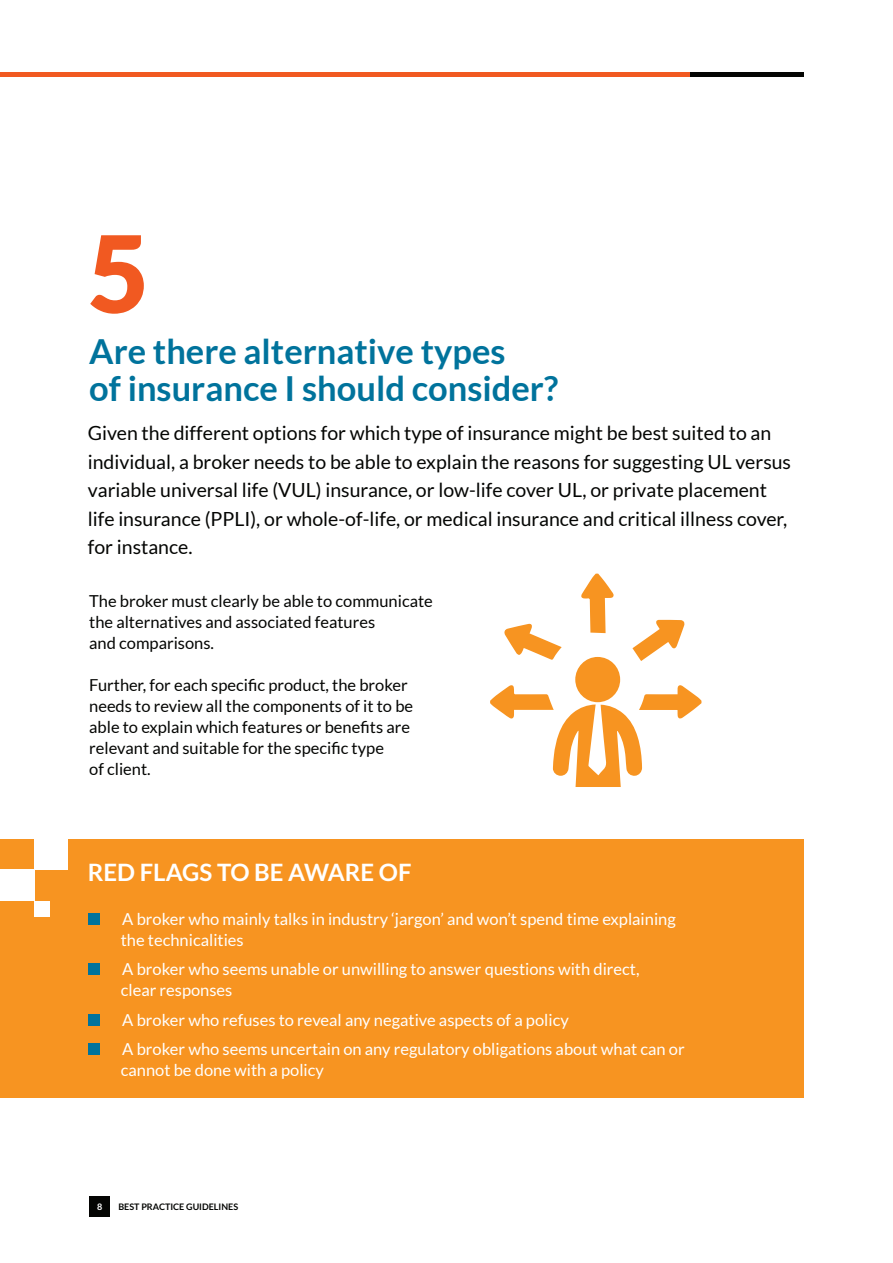
<style>
.page{position:relative;width:893px;height:1263px;background:#fff}
.page>*{position:absolute;margin:0;border:0;box-sizing:border-box;transform-origin:0 0}
.t1{font:900 106.5px "Lato";color:#f15921}
.t2{font:700 34.5px/37.5px "Lato";color:#00739c}
.t3{font:700 24px "Lato";color:#fff}
.t4{font:19.5px/28.5px "Lato";color:#040503}
.t5{font:16.5px/21px "Lato";color:#fff}
.t6{font:16.5px/21px "Lato";color:#040503}
.t7{font:700 9px "Lato";color:#040503}
.t8{font:700 9px "Lato";color:#fff}
</style>
<div class="page">
<div style="left:690px;top:72px;width:114px;height:5px;background:#040503"></div>
<div style="left:0;top:72px;width:690px;height:5px;background:#f15921"></div>
<div style="left:89px;top:1196px;width:21px;height:21px;background:#040503"></div>
<div style="left:0;top:839px;width:804px;height:259px;background:#f79421"></div>
<div style="left:88px;top:913px;width:11px;height:11px;background:#00739c"></div>
<div style="left:88px;top:963px;width:11px;height:12px;background:#00739c"></div>
<div style="left:88px;top:1014px;width:11px;height:11px;background:#00739c"></div>
<div style="left:88px;top:1043px;width:11px;height:12px;background:#00739c"></div>
<div style="left:34px;top:838px;width:33px;height:31px;background:#fff"></div>
<div style="left:0;top:869px;width:34px;height:32px;background:#fff"></div>
<div style="left:34px;top:901px;width:16px;height:15px;background:#fff"></div>
<svg style="left:490px;top:685px;width:211px;height:102px"></svg>
<svg style="left:581px;top:574px;width:33px;height:59px"></svg>
<div style="left:575px;top:657px;width:45px;height:45px;background:#f79421;border-radius:50%"></div>
<svg style="left:632px;top:620px;width:53px;height:41px"></svg>
<svg style="left:504px;top:623px;width:58px;height:37px"></svg>
<p class="t1" style="left:88px;top:211px;width:63px">5</p>
<p class="t2" style="left:89px;top:332px;width:471px">Are there alternative types<br>of insurance I should consider?</p>
<p class="t4" style="left:88px;top:419px;width:705px">Given the different options for which type of insurance might be best suited to an individual, a broker needs to be able to explain the reasons for suggesting UL versus variable universal life (VUL) insurance, or low-life cover UL, or private placement life insurance (PPLI), or whole-of-life, or medical insurance and critical illness cover, for instance.</p>
<p class="t6" style="left:89px;top:590px;width:345px">The broker must clearly be able to communicate the alternatives and associated features<br>and comparisons.</p>
<p class="t6" style="left:89px;top:674px;width:325px">Further, for each specific product, the broker needs to review all the components of it to be able to explain which features or benefits are relevant and suitable for the specific type<br>of client.</p>
<p class="t3" style="left:88px;top:858px;width:325px">RED FLAGS TO BE AWARE OF</p>
<p class="t5" style="left:121px;top:908px;width:557px">A broker who mainly talks in industry ‘jargon’ and won’t spend time explaining the technicalities</p>
<p class="t5" style="left:121px;top:958px;width:520px">A broker who seems unable or unwilling to answer questions with direct, clear responses</p>
<p class="t5" style="left:122px;top:1009px;width:448px">A broker who refuses to reveal any negative aspects of a policy</p>
<p class="t5" style="left:121px;top:1038px;width:565px">A broker who seems uncertain on any regulatory obligations about what can or cannot be done with a policy</p>
<p class="t8" style="left:97px;top:1202px;width:7px">8</p>
<p class="t7" style="left:118px;top:1202px;width:121px">BEST PRACTICE GUIDELINES</p>
</div>
